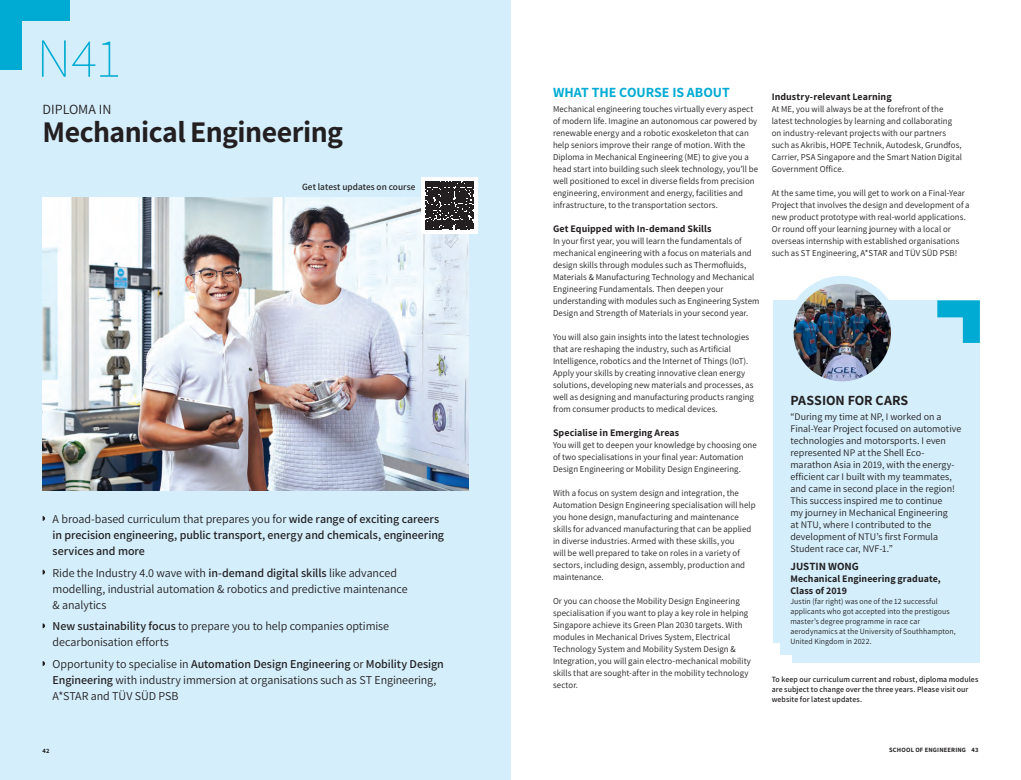
<style>
.page{position:relative;width:1021px;height:780px;background:#fff}
.page>*{position:absolute;margin:0;border:0;box-sizing:border-box;transform-origin:0 0}
.Course_Code{font:200 55px "Assistant";color:#00abd3}
.t1{font:700 30px "Assistant";letter-spacing:-.02em;color:#231f20}
.Body_text_9_points_Assistant_Reg{font:700 14px "Assistant";letter-spacing:-.005em;color:#00abd3}
.Main_Subhead_14_points_Assistant_XBold{font:700 14px "Assistant";color:#231f20}
.t2{font:14px "Assistant";color:#231f20}
.Dip_Intro_12_points_Assistant{font:12px/16px "Assistant";letter-spacing:-.005em;color:#231f20}
.Dip_Intro_12_points_Assistant-2{font:600 12px/16px "Assistant";letter-spacing:-.005em;color:#231f20}
.Body_text_10_points_Assistant_Reg{font:700 11px "Assistant";color:#231f20}
.Body_text_10_points_Assistant_Reg-2{font:10px/12px "Assistant";color:#231f20}
.Body_text_9_points_Assistant_Reg-2{font:700 10px "Assistant";letter-spacing:.005em;color:#231f20}
.Subhead_10_points_Assistant_Bold{font:700 10px/12px "Assistant";letter-spacing:.005em;color:#231f20}
.Body_text_9_5_points_Assistant_Reg{font:600 9.5px "Assistant";letter-spacing:.005em;color:#231f20}
.Body_text_9_points_Assistant_Reg-3{font:9px/12px "Assistant";letter-spacing:.005em;color:#231f20}
.Body_text_8_points_Assistant{font:8px/10px "Assistant";letter-spacing:.01em;color:#231f20}
.Body_text_8_points_Assistant-2{font:600 8px/10px "Assistant";letter-spacing:.01em;color:#231f20}
.t3{font:700 6.5px "Assistant";letter-spacing:.025em;color:#231f20}
.s1{font-weight:400}
.s2{font-weight:600}
</style>
<div class="page">
<div style="left:0;top:0;width:510px;height:780px;background:#d4effb"></div>
<img style="left:43px;top:197px;width:425px;height:293px">
<div style="left:0;top:0;width:21px;height:70px;background:#00abd3"></div>
<div style="left:0;top:0;width:70px;height:21px;background:#00abd3"></div>
<div style="left:421px;top:177px;width:56px;height:57px;background:#fff"></div>
<svg style="left:425px;top:181px;width:48px;height:49px;background:#3b3738"></svg>
<div style="left:773px;top:300px;width:206px;height:362px;background:#d4effb"></div>
<img style="left:794px;top:280px;width:96px;height:100px">
<div style="left:785px;top:276px;width:114px;height:113px;border:8px solid #d4effb;border-radius:50%"></div>
<svg style="left:937px;top:300px;width:42px;height:43px"></svg>
<div style="left:771px;top:643px;width:8px;height:20px;background:#fff"></div>
<div style="left:771px;top:655px;width:20px;height:8px;background:#fff"></div>
<p class="Course_Code" style="left:36px;top:21px;width:86px">N41</p>
<p class="t2" style="left:43px;top:99px;width:70px">DIPLOMA IN</p>
<p class="t1" style="left:43px;top:111px;width:302px">Mechanical Engineering</p>
<p class="Body_text_9_5_points_Assistant_Reg" style="left:302px;top:180px;width:115px">Get latest updates on course</p>
<p class="Dip_Intro_12_points_Assistant-2" style="left:53px;top:510px;width:393px"><span class="s1">A broad-based curriculum that prepares you for</span> wide range of exciting careers in precision engineering, public transport, energy and chemicals, engineering services and more</p>
<p class="Dip_Intro_12_points_Assistant" style="left:53px;top:564px;width:356px">Ride the Industry 4.0 wave with <span class="s2">in-demand digital skills</span> like advanced modelling, industrial automation &amp; robotics and predictive maintenance &amp; analytics</p>
<p class="Dip_Intro_12_points_Assistant" style="left:53px;top:617px;width:338px"><span class="s2">New sustainability focus</span> to prepare you to help companies optimise decarbonisation efforts</p>
<p class="Dip_Intro_12_points_Assistant" style="left:53px;top:655px;width:392px">Opportunity to specialise in <span class="s2">Automation Design Engineering</span> or <span class="s2">Mobility Design<br>Engineering</span> with industry immersion at organisations such as ST Engineering,<br>A*STAR and TÜV SÜD PSB</p>
<p class="Body_text_9_points_Assistant_Reg" style="left:553px;top:82px;width:178px">WHAT THE COURSE IS ABOUT</p>
<p class="Body_text_9_points_Assistant_Reg-3" style="left:553px;top:102px;width:206px">Mechanical engineering touches virtually every aspect of modern life. Imagine an autonomous car powered by renewable energy and a robotic exoskeleton that can help seniors improve their range of motion. With the Diploma in Mechanical Engineering (ME) to give you a head start into building such sleek technology, you’ll be well positioned to excel in diverse fields from precision engineering, environment and energy, facilities and infrastructure, to the transportation sectors.</p>
<p class="Body_text_9_points_Assistant_Reg-2" style="left:553px;top:221px;width:160px">Get Equipped with In-demand Skills</p>
<p class="Body_text_9_points_Assistant_Reg-3" style="left:553px;top:234px;width:208px">In your first year, you will learn the fundamentals of mechanical engineering with a focus on materials and design skills through modules such as Thermofluids, Materials &amp; Manufacturing Technology and Mechanical Engineering Fundamentals. Then deepen your understanding with modules such as Engineering System Design and Strength of Materials in your second year.</p>
<p class="Body_text_9_points_Assistant_Reg-3" style="left:553px;top:330px;width:202px">You will also gain insights into the latest technologies that are reshaping the industry, such as Artificial Intelligence, robotics and the Internet of Things (IoT).<br>Apply your skills by creating innovative clean energy solutions, developing new materials and processes, as well as designing and manufacturing products ranging from consumer products to medical devices.</p>
<p class="Body_text_9_points_Assistant_Reg-2" style="left:553px;top:425px;width:128px">Specialise in Emerging Areas</p>
<p class="Body_text_9_points_Assistant_Reg-3" style="left:553px;top:438px;width:205px">You will get to deepen your knowledge by choosing one of two specialisations in your final year: Automation<br>Design Engineering or Mobility Design Engineering.</p>
<p class="Body_text_9_points_Assistant_Reg-3" style="left:553px;top:486px;width:204px">With a focus on system design and integration, the Automation Design Engineering specialisation will help you hone design, manufacturing and maintenance skills for advanced manufacturing that can be applied in diverse industries. Armed with these skills, you<br>will be well prepared to take on roles in a variety of sectors, including design, assembly, production and maintenance.</p>
<p class="Body_text_9_points_Assistant_Reg-3" style="left:553px;top:594px;width:199px">Or you can choose the Mobility Design Engineering specialisation if you want to play a key role in helping Singapore achieve its Green Plan 2030 targets. With modules in Mechanical Drives System, Electrical Technology System and Mobility System Design &amp; Integration, you will gain electro-mechanical mobility skills that are sought-after in the mobility technology sector.</p>
<p class="Body_text_9_points_Assistant_Reg-2" style="left:771px;top:89px;width:121px">Industry-relevant Learning</p>
<p class="Body_text_9_points_Assistant_Reg-3" style="left:771px;top:102px;width:192px">At ME, you will always be at the forefront of the latest technologies by learning and collaborating on industry-relevant projects with our partners such as Akribis, HOPE Technik, Autodesk, Grundfos, Carrier, PSA Singapore and the Smart Nation Digital Government Office.</p>
<p class="Body_text_9_points_Assistant_Reg-3" style="left:771px;top:186px;width:199px">At the same time, you will get to work on a Final-Year Project that involves the design and development of a new product prototype with real-world applications.<br>Or round off your learning journey with a local or overseas internship with established organisations such as ST Engineering, A*STAR and TÜV SÜD PSB!</p>
<p class="Main_Subhead_14_points_Assistant_XBold" style="left:790px;top:390px;width:119px">PASSION FOR CARS</p>
<p class="Body_text_10_points_Assistant_Reg-2" style="left:790px;top:410px;width:172px">“During my time at NP, I worked on a Final-Year Project focused on automotive technologies and motorsports. I even represented NP at the Shell Eco&shy;marathon Asia in 2019, with the energy&shy;efficient car I built with my teammates, and came in second place in the region!<br>This success inspired me to continue<br>my journey in Mechanical Engineering<br>at NTU, where I contributed to the development of NTU’s first Formula Student race car, NVF-1.”</p>
<p class="Body_text_10_points_Assistant_Reg" style="left:790px;top:558px;width:70px">JUSTIN WONG</p>
<p class="Subhead_10_points_Assistant_Bold" style="left:790px;top:571px;width:152px">Mechanical Engineering graduate,<br>Class of 2019</p>
<p class="Body_text_8_points_Assistant" style="left:790px;top:595px;width:167px">Justin (far right) was one of the 12 successful applicants who got accepted into the prestigous master’s degree programme in race car aerodynamics at the University of Southhampton, United Kingdom in 2022.</p>
<p class="Body_text_8_points_Assistant-2" style="left:771px;top:673px;width:208px">To keep our curriculum current and robust, diploma modules are subject to change over the three years. Please visit our website for latest updates.</p>
<p class="t3" style="left:43px;top:746px;width:8px">42</p>
<p class="t3" style="left:889px;top:745px;width:91px">SCHOOL OF ENGINEERING 43</p>
</div>
